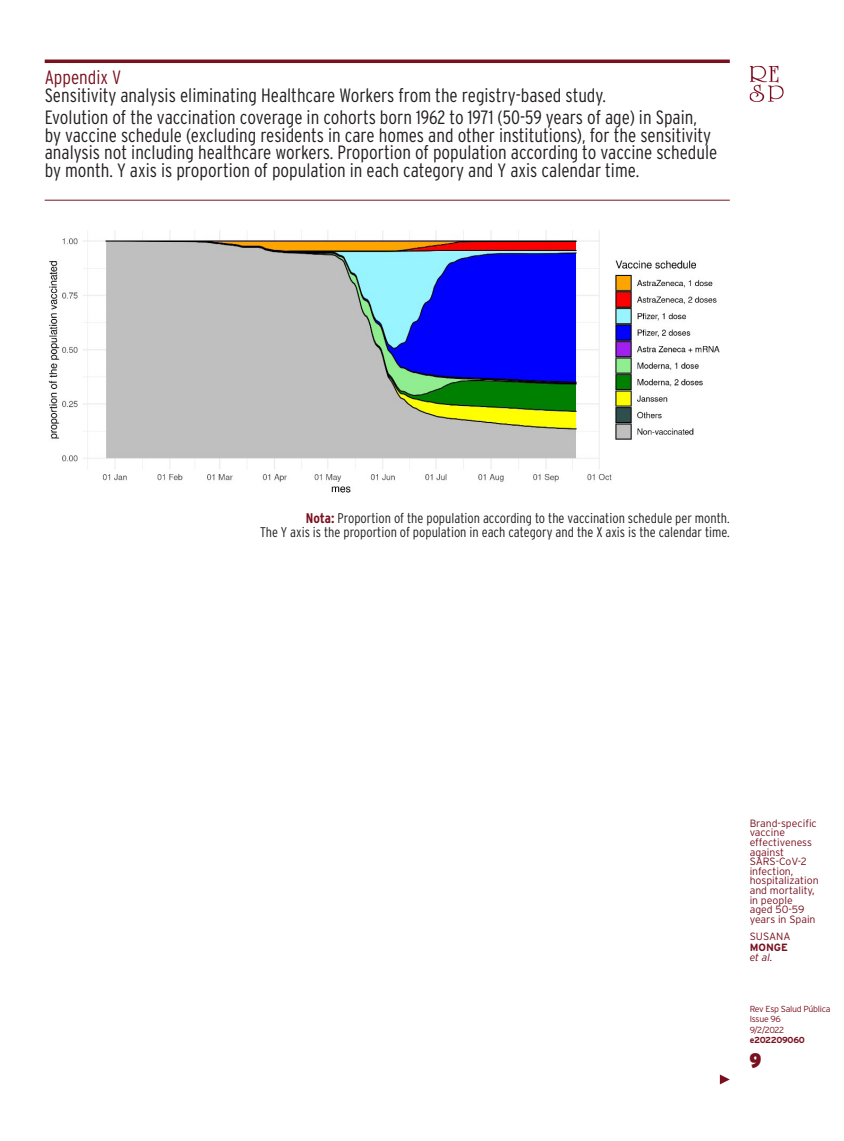
<style>
.page{position:relative;width:844px;height:1141px;background:#fff}
.page>*{position:absolute;margin:0;border:0;box-sizing:border-box;transform-origin:0 0}
.t1{font:900 21px "Interstate Condensed";color:#79101e}
.t2{font:300 19.25px/17.5px "Interstate Condensed";color:#231f20}
.t3{font:300 19.25px "Interstate Condensed";color:#79101e}
.t4{font:300 14px/14px "Interstate Condensed";color:#231f20;text-align:right}
.t5{font:300 10.5px/9.6px "Interstate";color:#79101e}
.t6{font:700 10.5px "Interstate";color:#79101e}
.t7{font:italic 300 10.5px "Interstate";color:#79101e}
.t8{font:300 8.75px/10.5px "Interstate";letter-spacing:-.03em;color:#79101e}
.t9{font:700 8.75px "Interstate";letter-spacing:-.03em;color:#79101e}
.s1{font-weight:700;color:#79101e}
</style>
<div class="page">
<img style="left:749px;top:66px;width:34px;height:36px">
<hr style="left:45px;top:60px;width:684px;height:3px;background:#79101e">
<hr style="left:45px;top:200px;width:684px;height:1px;background:#79101e">
<img style="left:48px;top:230px;width:672px;height:263px">
<svg style="left:719px;top:1074px;width:10px;height:10px"></svg>
<p class="t3" style="left:45px;top:67px;width:78px">Appendix V</p>
<p class="t2" style="left:45px;top:83px;width:653px;line-height:22.4px">Sensitivity analysis eliminating Healthcare Workers from the registry-based study.<br>Evolution of the vaccination coverage in cohorts born 1962 to 1971 (50-59 years of age) in Spain,</p>
<p class="t2" style="left:45px;top:126px;width:674px">by vaccine schedule (excluding residents in care homes and other institutions), for the sensitivity analysis not including healthcare workers. Proportion of population according to vaccine schedule by month. Y axis is proportion of population in each category and Y axis calendar time.</p>
<p class="t4" style="left:260px;top:511px;width:471px"><span class="s1">Nota:</span> Proportion of the population according to the vaccination schedule per month.<br>The Y axis is the proportion of population in each category and the X axis is the calendar time.</p>
<p class="t5" style="left:749px;top:818px;width:71px">Brand-specific vaccine effectiveness against<br>SARS-CoV-2 infection, hospitalization and mortality, in people<br>aged 50-59 years in Spain</p>
<p class="t5" style="left:749px;top:932px;width:42px">SUSANA</p>
<p class="t6" style="left:749px;top:942px;width:40px">MONGE</p>
<p class="t7" style="left:749px;top:952px;width:24px">et al.</p>
<p class="t8" style="left:749px;top:1003px;width:82px">Rev Esp Salud Pública<br>Issue 96<br>9/2/2022</p>
<p class="t9" style="left:749px;top:1035px;width:57px">e202209060</p>
<p class="t1" style="left:749px;top:1048px;width:13px">9</p>
</div>
